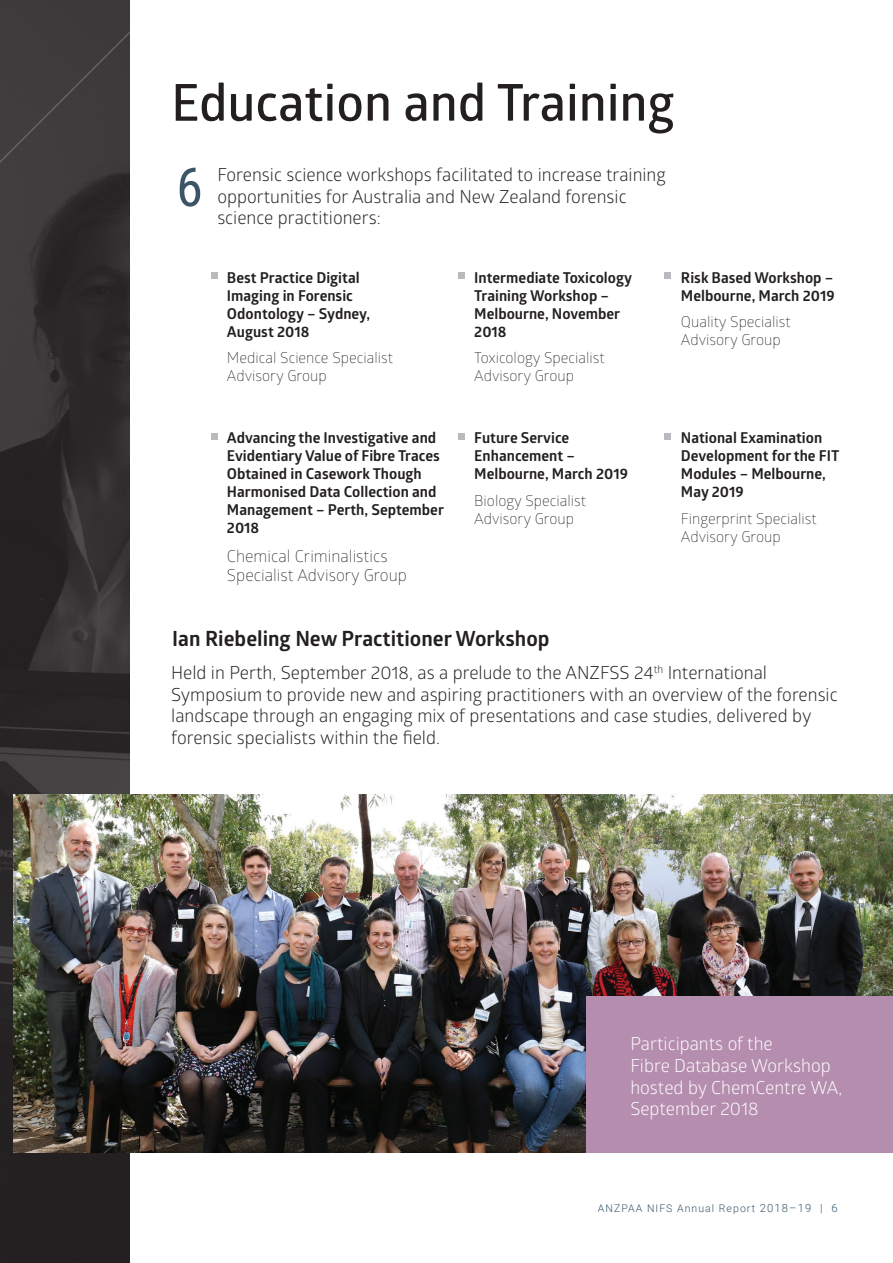
<style>
.page{position:relative;width:893px;height:1263px;background:#fff}
.page>*{position:absolute;margin:0;border:0;box-sizing:border-box;transform-origin:0 0}
.t1{font:54px "Roboto Condensed";color:#3b5566}
.t2{font:600 51px "Glober";color:#231f20}
.t3{font:700 21px "Glober";color:#231f20}
.t4{font:18px/21.6px "Glober";color:#231f20}
.t5{font:18px/21.6px "Glober";color:#fff}
.t6{font:300 16.5px/19.8px "Glober";color:#231f20}
.t7{font:700 15px/18px "Glober";color:#231f20}
.t8{font:300 15px/18px "Glober";color:#231f20}
.t9{font:300 10.5px "Roboto";letter-spacing:.1em;color:#3b5566}
.s1{font-size:11.25px}
</style>
<div class="page">
<svg style="left:0;top:331px;width:129px;height:932px;background:#2e2a2b"></svg>
<img style="left:14px;top:794px;width:879px;height:358px">
<svg style="left:0;top:137px;width:218px;height:194px"></svg>
<div style="left:0;top:0;width:130px;height:137px;background:#3e3b3c"></div>
<svg style="left:211px;top:273px;width:6px;height:6px"></svg>
<svg style="left:211px;top:433px;width:6px;height:6px"></svg>
<div style="left:587px;top:997px;width:306px;height:156px;background:#b58daf"></div>
<svg style="left:458px;top:273px;width:6px;height:6px"></svg>
<svg style="left:458px;top:433px;width:6px;height:6px"></svg>
<svg style="left:665px;top:273px;width:6px;height:6px"></svg>
<svg style="left:665px;top:433px;width:6px;height:6px"></svg>
<h2 class="t2" style="left:171px;top:67px;width:505px">Education and Training</h2>
<h1 class="t1" style="left:176px;top:149px;width:28px">6</h1>
<p class="t4" style="left:217px;top:163px;width:450px">Forensic science workshops facilitated to increase training opportunities for Australia and New Zealand forensic science practitioners:</p>
<p class="t7" style="left:227px;top:268px;width:145px">Best Practice Digital<br>Imaging in Forensic<br>Odontology – Sydney,<br>August 2018</p>
<p class="t8" style="left:227px;top:348px;width:167px">Medical Science Specialist<br>Advisory Group</p>
<p class="t7" style="left:227px;top:429px;width:219px">Advancing the Investigative and<br>Evidentiary Value of Fibre Traces<br>Obtained in Casework Though<br>Harmonised Data Collection and<br>Management – Perth, September<br>2018</p>
<p class="t6" style="left:227px;top:545px;width:181px">Chemical Criminalistics<br>Specialist Advisory Group</p>
<p class="t7" style="left:474px;top:268px;width:159px">Intermediate Toxicology<br>Training Workshop –<br>Melbourne, November<br>2018</p>
<p class="t8" style="left:474px;top:348px;width:132px">Toxicology Specialist<br>Advisory Group</p>
<p class="t7" style="left:474px;top:429px;width:155px">Future Service<br>Enhancement –<br>Melbourne, March 2019</p>
<p class="t8" style="left:474px;top:491px;width:113px">Biology Specialist<br>Advisory Group</p>
<h3 class="t3" style="left:172px;top:624px;width:379px">Ian Riebeling New Practitioner Workshop</h3>
<p class="t7" style="left:681px;top:268px;width:155px">Risk Based Workshop –<br>Melbourne, March 2019</p>
<p class="t8" style="left:681px;top:312px;width:111px">Quality Specialist<br>Advisory Group</p>
<p class="t7" style="left:681px;top:429px;width:160px">National Examination<br>Development for the FIT<br>Modules – Melbourne,<br>May 2019</p>
<p class="t8" style="left:681px;top:509px;width:137px">Fingerprint Specialist<br>Advisory Group</p>
<p class="t4" style="left:171px;top:661px;width:668px">Held in Perth, September 2018, as a prelude to the ANZFSS 24<sup>th</sup> International Symposium to provide new and aspiring practitioners with an overview of the forensic landscape through an engaging mix of presentations and case studies, delivered by forensic specialists within the field.</p>
<p class="t5" style="left:630px;top:1032px;width:214px">Participants of the<br>Fibre Database Workshop hosted by ChemCentre WA,<br>September 2018</p>
<p class="t9" style="left:598px;top:1201px;width:241px">ANZPAA NIFS Annual Report <span class="s1">2018–19 | 6</span></p>
</div>
